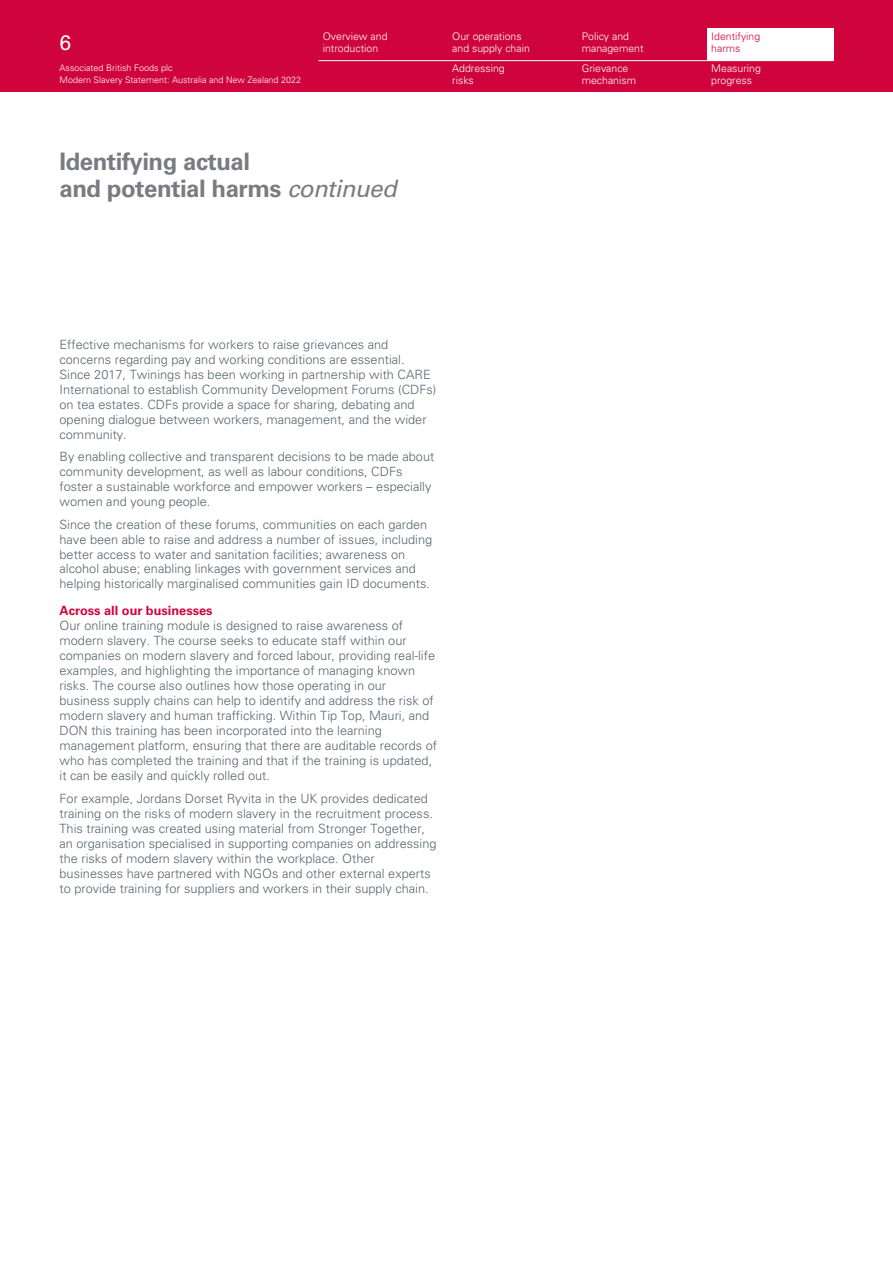
<style>
.page{position:relative;width:893px;height:1263px;background:#fff}
.page>*{position:absolute;margin:0;border:0;box-sizing:border-box;transform-origin:0 0}
.t1{font:700 24px/27px "Univers LT Std";letter-spacing:-.02em;color:#787c81}
.t2{font:21px "Univers LT Std";color:#fff}
.t3{font:300 12.75px/15px "Univers LT Std";color:#58676d}
.t4{font:700 12.75px "Univers LT Std";color:#d0043c}
.t5{font:300 10.5px/12px "Univers LT Std";color:#fff}
.t6{font:300 10.5px/12px "Univers LT Std";color:#d0043c}
.t7{font:300 9px/12px "Univers LT Std";color:#fff}
.s1{font-weight:400;font-style:italic}
</style>
<div class="page">
<div style="left:0;top:0;width:893px;height:91px;background:#d0043c"></div>
<div style="left:707px;top:28px;width:126px;height:32px;background:#fff"></div>
<hr style="left:318px;top:60px;width:515px;height:1px;background:#fff">
<p class="t5" style="left:323px;top:30px;width:66px">Overview and introduction</p>
<p class="t5" style="left:452px;top:30px;width:79px">Our operations and supply chain</p>
<p class="t5" style="left:582px;top:30px;width:63px">Policy and management</p>
<h2 class="t2" style="left:60px;top:30px;width:13px">6</h2>
<p class="t7" style="left:60px;top:62px;width:243px">Associated British Foods plc<br>Modern Slavery Statement: Australia and New Zealand 2022</p>
<p class="t5" style="left:582px;top:63px;width:56px">Grievance mechanism</p>
<p class="t5" style="left:452px;top:63px;width:54px">Addressing risks</p>
<p class="t6" style="left:711px;top:30px;width:51px">Identifying harms</p>
<p class="t5" style="left:711px;top:63px;width:51px">Measuring progress</p>
<h1 class="t1" style="left:60px;top:149px;width:339px">Identifying actual<br>and potential harms <span class="s1">continued</span></h1>
<p class="t3" style="left:60px;top:336px;width:378px">Effective mechanisms for workers to raise grievances and concerns regarding pay and working conditions are essential.<br>Since 2017, Twinings has been working in partnership with CARE International to establish Community Development Forums (CDFs) on tea estates. CDFs provide a space for sharing, debating and opening dialogue between workers, management, and the wider community.</p>
<p class="t3" style="left:60px;top:449px;width:376px">By enabling collective and transparent decisions to be made about community development, as well as labour conditions, CDFs foster a sustainable workforce and empower workers – especially women and young people.</p>
<p class="t3" style="left:60px;top:516px;width:374px">Since the creation of these forums, communities on each garden have been able to raise and address a number of issues, including better access to water and sanitation facilities; awareness on alcohol abuse; enabling linkages with government services and helping historically marginalised communities gain ID documents.</p>
<p class="t4" style="left:60px;top:603px;width:155px">Across all our businesses</p>
<p class="t3" style="left:60px;top:618px;width:379px">Our online training module is designed to raise awareness of modern slavery. The course seeks to educate staff within our companies on modern slavery and forced labour, providing real-life examples, and highlighting the importance of managing known risks. The course also outlines how those operating in our business supply chains can help to identify and address the risk of modern slavery and human trafficking. Within Tip Top, Mauri, and DON this training has been incorporated into the learning management platform, ensuring that there are auditable records of who has completed the training and that if the training is updated, it can be easily and quickly rolled out.</p>
<p class="t3" style="left:60px;top:791px;width:378px">For example, Jordans Dorset Ryvita in the UK provides dedicated training on the risks of modern slavery in the recruitment process.<br>This training was created using material from Stronger Together, an organisation specialised in supporting companies on addressing the risks of modern slavery within the workplace. Other businesses have partnered with NGOs and other external experts to provide training for suppliers and workers in their supply chain.</p>
</div>
